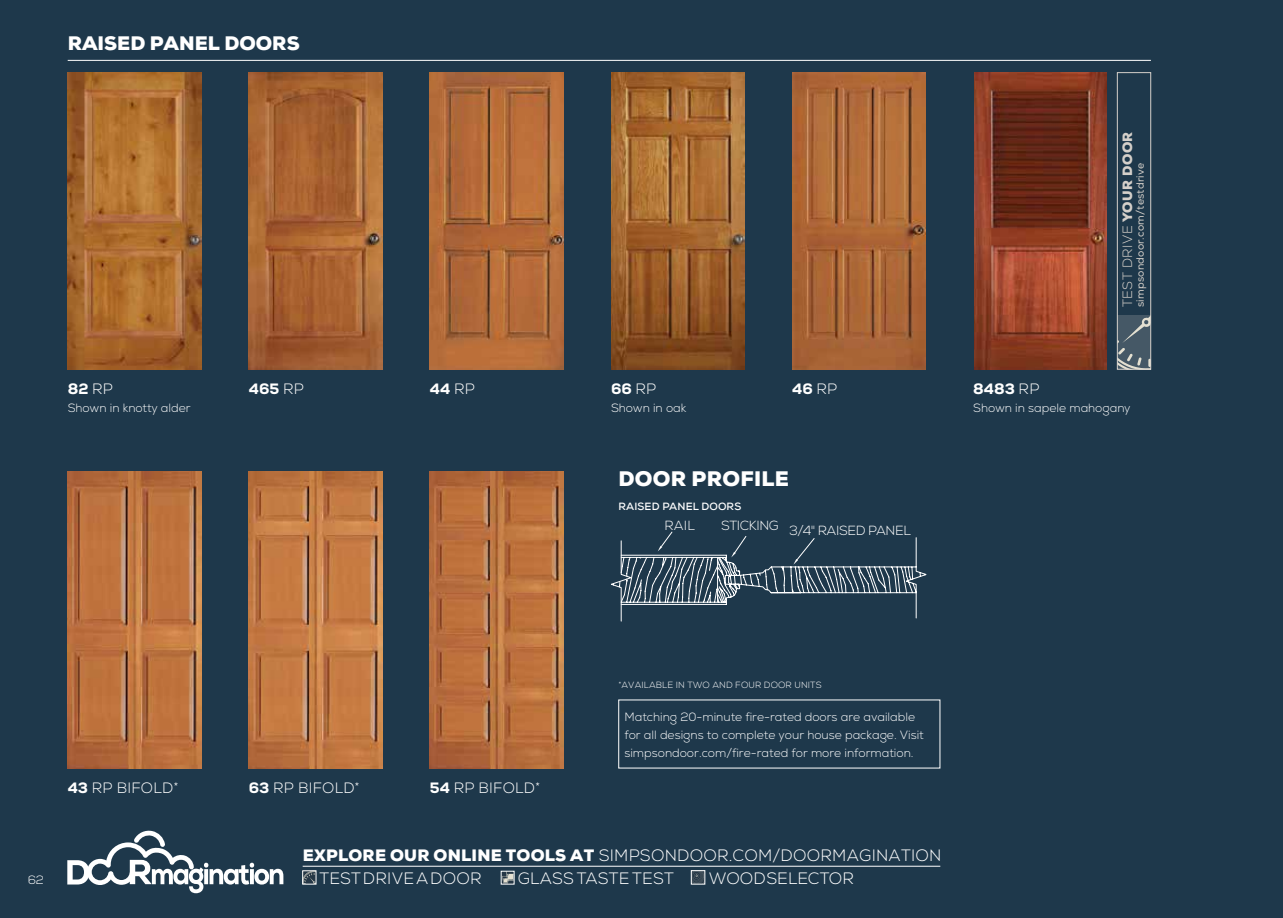
<style>
.page{position:relative;width:1283px;height:918px;background:#fff}
.page>*{position:absolute;margin:0;border:0;box-sizing:border-box;transform-origin:0 0}
.t1{font:900 21px "Nexa";letter-spacing:.015em;color:#fff}
.t2{font:900 19.5px "Nexa";color:#fff}
.t3{font:300 16.5px/23.1px "Nexa";letter-spacing:.015em;color:#fff}
.t4{font:300 15px "Nexa";letter-spacing:.015em;color:#fff}
.t5{font:800 15px "Nexa";color:#fff}
.t6{font:300 13.5px "Nexa";letter-spacing:.035em;color:#d5d0ca}
.t7{font:300 13.2px "Nexa";letter-spacing:-.025em;color:#fff}
.t8{font:300 12px/18px "Nexa";color:#fff}
.t9{font:10.5px "Nexa";letter-spacing:.02em;color:#d5d0ca}
.t10{font:700 10.5px "Nexa";letter-spacing:.015em;color:#fff}
.t11{font:300 9px "Nexa";letter-spacing:.015em;color:#fff}
.s1{font-weight:300}
.s2{font-weight:900}
.s3{font-weight:800}
</style>
<div class="page">
<div style="left:0;top:0;width:1282px;height:918px;background:#1e384b"></div>
<hr style="left:68px;top:60px;width:1082px;height:1px;background:#fff">
<img style="left:430px;top:72px;width:134px;height:297px">
<img style="left:249px;top:72px;width:133px;height:297px">
<img style="left:68px;top:72px;width:133px;height:297px">
<img style="left:792px;top:72px;width:134px;height:297px">
<img style="left:611px;top:72px;width:134px;height:297px">
<img style="left:68px;top:471px;width:133px;height:297px">
<img style="left:974px;top:72px;width:132px;height:297px">
<img style="left:430px;top:471px;width:134px;height:297px">
<img style="left:249px;top:471px;width:133px;height:297px">
<svg style="left:611px;top:531px;width:316px;height:91px"></svg>
<img style="left:1282px;top:0;width:1px;height:918px">
<svg style="left:1119px;top:315px;width:29px;height:52px;background:#586872"></svg>
<div style="left:1117px;top:72px;width:33px;height:297px;border:1px solid #d5d0ca"></div>
<svg style="left:67px;top:830px;width:216px;height:63px"></svg>
<hr style="left:303px;top:866px;width:637px;height:1px;background:#fff">
<svg style="left:304px;top:873px;width:10px;height:9px"></svg>
<div style="left:302px;top:871px;width:14px;height:13px;border:1px solid #fff"></div>
<svg style="left:503px;top:873px;width:9px;height:9px"></svg>
<svg style="left:693px;top:873px;width:10px;height:9px"></svg>
<div style="left:691px;top:871px;width:14px;height:13px;border:1px solid #fff"></div>
<h2 class="t2" style="left:68px;top:31px;width:233px">RAISED PANEL DOORS</h2>
<p class="t5" style="left:68px;top:379px;width:47px">82 <span class="s1">RP</span></p>
<p class="t5" style="left:249px;top:380px;width:56px">465 <span class="s1">RP</span></p>
<p class="t5" style="left:430px;top:380px;width:46px">44 <span class="s1">RP</span></p>
<p class="t8" style="left:68px;top:399px;width:124px">Shown in knotty alder</p>
<p class="t5" style="left:611px;top:380px;width:47px">66 <span class="s1">RP</span></p>
<p class="t5" style="left:792px;top:380px;width:47px">46 <span class="s1">RP</span></p>
<p class="t8" style="left:611px;top:399px;width:77px">Shown in oak</p>
<h1 class="t1" style="left:618px;top:465px;width:172px">DOOR PROFILE</h1>
<p class="t10" style="left:618px;top:500px;width:124px">RAISED PANEL DOORS</p>
<p class="t7" style="left:664px;top:518px;width:32px">RAIL</p>
<p class="t7" style="left:721px;top:518px;width:59px">STICKING</p>
<p class="t7" style="left:789px;top:523px;width:123px">3/4" RAISED PANEL</p>
<p class="t6" style="left:1119px;top:307px;width:177px;rotate:-90deg">TEST DRIVE <span class="s2">YOUR DOOR</span></p>
<p class="t9" style="left:1134px;top:307px;width:146px;rotate:-90deg">simpsondoor.com/testdrive</p>
<p class="t5" style="left:973px;top:379px;width:68px">8483 <span class="s1">RP</span></p>
<p class="t8" style="left:973px;top:399px;width:159px">Shown in sapele mahogany</p>
<p class="t4" style="left:68px;top:779px;width:112px"><span class="s3">43</span> RP BIFOLD*</p>
<p class="t8" style="left:28px;top:871px;width:18px">62</p>
<p class="t11" style="left:618px;top:680px;width:205px">*AVAILABLE IN TWO AND FOUR DOOR UNITS</p>
<p class="t4" style="left:249px;top:779px;width:112px"><span class="s3">63</span> RP BIFOLD*</p>
<p class="t4" style="left:430px;top:779px;width:112px"><span class="s3">54</span> RP BIFOLD*</p>
<p class="t8" style="left:624px;top:708px;width:301px">Matching 20-minute fire-rated doors are available for all designs to complete your house package. Visit simpsondoor.com/fire-rated for more information.</p>
<h3 class="t3" style="left:319px;top:844px;width:623px;text-indent:-17px"><span class="s2">EXPLORE OUR ONLINE TOOLS AT</span> SIMPSONDOOR.COM/DOORMAGINATION<br>TEST DRIVE A DOOR</h3>
<h3 class="t3" style="left:518px;top:867px;width:157px">GLASS TASTE TEST</h3>
<h3 class="t3" style="left:709px;top:867px;width:146px">WOOD SELECTOR</h3>
</div>
